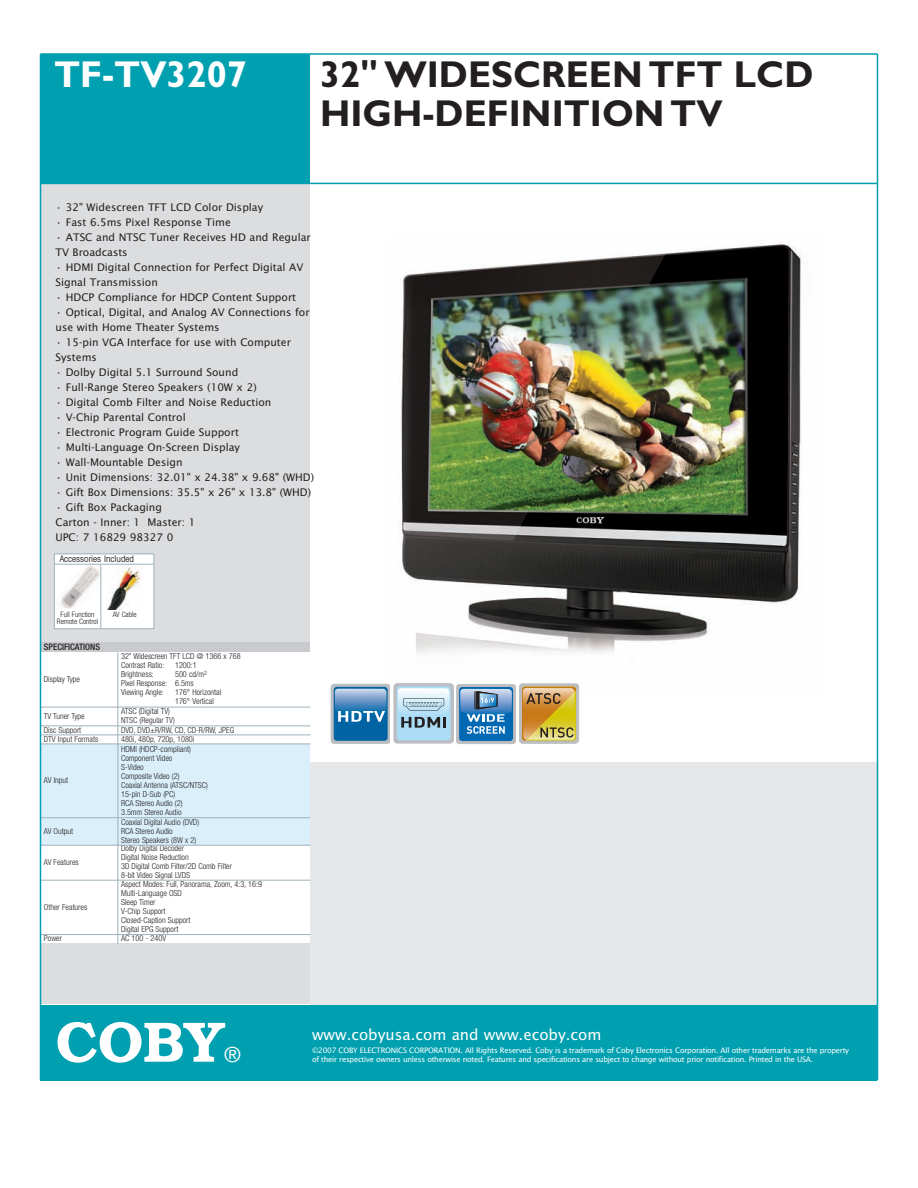
<style>
.page{position:relative;width:918px;height:1188px;background:#fff}
.page>*{position:absolute;margin:0;border:0;box-sizing:border-box;transform-origin:0 0}
.t1{font:600 57px "Bookman";color:#fff}
.t2{font:700 37.5px/39px "Gill Sans";color:#231f20}
.t3{font:700 37.5px "Gill Sans";color:#fff}
.t4{font:21px "Helvetica Neue";color:#fff}
.t5{font:15px "Lucida Sans";color:#fff}
.t6{font:10.5px/15px "Lucida Sans";color:#231f20}
.t7{font:condensed 9px "Avant Garde";color:#231f20}
.t8{font:500 condensed 9px "Helvetica Neue";color:#231f20}
.t9{font:300 condensed 8.25px/9px "Helvetica Neue";color:#231f20}
.t10{font:7.5px/9px "Lucida Sans";letter-spacing:-.03em;color:#fff}
.t11{font:300 condensed 7.5px/7.5px "Helvetica Neue";color:#231f20;text-align:center}
</style>
<div class="page">
<div style="left:310px;top:762px;width:568px;height:243px;background:#e6e7e9"></div>
<div style="left:40px;top:183px;width:270px;height:821px;background:#dcdddf"></div>
<div style="left:40px;top:54px;width:270px;height:130px;background:#00a0b0"></div>
<div style="left:40px;top:1005px;width:838px;height:76px;background:#00a0b0"></div>
<hr style="left:40px;top:183px;width:838px;height:1px;background:#00a0b0">
<hr style="left:40px;top:53px;width:838px;height:2px;background:#00a0b0">
<hr style="left:877px;top:54px;width:1px;height:1026px;background:#00a0b0">
<div style="left:54px;top:554px;width:100px;height:75px;background:#fff"></div>
<div style="left:54px;top:554px;width:100px;height:75px;border:1px solid #9eb1ba"></div>
<img style="left:107px;top:565px;width:34px;height:44px">
<img style="left:61px;top:565px;width:39px;height:43px">
<hr style="left:55px;top:564px;width:99px;height:1px;background:#9eb1ba">
<hr style="left:100px;top:565px;width:1px;height:63px;background:#9eb1ba">
<img style="left:393px;top:242px;width:409px;height:449px">
<div style="left:41px;top:642px;width:269px;height:11px;background:#c8cacd"></div>
<div style="left:41px;top:653px;width:77px;height:54px;background:#fff"></div>
<div style="left:118px;top:653px;width:192px;height:54px;background:#fff"></div>
<div style="left:41px;top:707px;width:77px;height:19px;background:#fff"></div>
<div style="left:118px;top:707px;width:192px;height:19px;background:#fff"></div>
<div style="left:41px;top:726px;width:77px;height:9px;background:#fff"></div>
<div style="left:118px;top:726px;width:192px;height:9px;background:#fff"></div>
<div style="left:41px;top:735px;width:77px;height:9px;background:#fff"></div>
<div style="left:118px;top:735px;width:192px;height:9px;background:#fff"></div>
<div style="left:41px;top:744px;width:77px;height:74px;background:#daeffa"></div>
<div style="left:118px;top:744px;width:192px;height:74px;background:#daeffa"></div>
<div style="left:41px;top:818px;width:77px;height:27px;background:#daeffa"></div>
<div style="left:118px;top:818px;width:192px;height:27px;background:#daeffa"></div>
<div style="left:41px;top:845px;width:77px;height:35px;background:#fff"></div>
<div style="left:118px;top:845px;width:192px;height:35px;background:#fff"></div>
<div style="left:41px;top:880px;width:77px;height:55px;background:#fff"></div>
<div style="left:118px;top:880px;width:192px;height:55px;background:#fff"></div>
<div style="left:41px;top:935px;width:77px;height:8px;background:#fff"></div>
<div style="left:118px;top:935px;width:192px;height:8px;background:#fff"></div>
<hr style="left:118px;top:653px;width:1px;height:291px;background:#9eb1ba">
<hr style="left:40px;top:707px;width:270px;height:1px;background:#9eb1ba">
<hr style="left:40px;top:726px;width:270px;height:1px;background:#9eb1ba">
<hr style="left:40px;top:735px;width:270px;height:1px;background:#9eb1ba">
<hr style="left:40px;top:744px;width:270px;height:1px;background:#9eb1ba">
<hr style="left:40px;top:817px;width:270px;height:1px;background:#9eb1ba">
<hr style="left:40px;top:845px;width:270px;height:1px;background:#9eb1ba">
<hr style="left:40px;top:880px;width:270px;height:1px;background:#9eb1ba">
<hr style="left:40px;top:934px;width:270px;height:1px;background:#9eb1ba">
<hr style="left:40px;top:54px;width:1px;height:1026px;background:#00a0b0">
<svg style="left:394px;top:684px;width:59px;height:59px"></svg>
<div style="left:394px;top:683px;width:60px;height:60px;border:1px solid #bcbdc0;border-radius:3px"></div>
<div style="left:397px;top:686px;width:54px;height:54px;background:#aadcf6;border-radius:3px"></div>
<svg style="left:398px;top:688px;width:52px;height:40px"></svg>
<svg style="left:331px;top:684px;width:59px;height:60px"></svg>
<img style="left:456px;top:683px;width:123px;height:61px">
<h2 class="t3" style="left:54px;top:60px;width:194px">TF-TV3207</h2>
<h2 class="t2" style="left:320px;top:58px;width:495px">32" WIDESCREEN TFT LCD<br>HIGH-DEFINITION TV</h2>
<p class="t6" style="left:56px;top:200px;width:209px">• 32" Widescreen TFT LCD Color Display</p>
<p class="t6" style="left:56px;top:215px;width:177px">• Fast 6.5ms Pixel Response Time</p>
<p class="t6" style="left:56px;top:230px;width:257px">• ATSC and NTSC Tuner Receives HD and Regular<br>TV Broadcasts</p>
<p class="t6" style="left:56px;top:260px;width:249px">• HDMI Digital Connection for Perfect Digital AV<br>Signal Transmission</p>
<p class="t6" style="left:56px;top:290px;width:242px">• HDCP Compliance for HDCP Content Support</p>
<p class="t6" style="left:56px;top:305px;width:256px">• Optical, Digital, and Analog AV Connections for use with Home Theater Systems</p>
<p class="t6" style="left:56px;top:335px;width:237px">• 15-pin VGA Interface for use with Computer<br>Systems</p>
<p class="t6" style="left:56px;top:365px;width:184px">• Dolby Digital 5.1 Surround Sound</p>
<p class="t6" style="left:56px;top:380px;width:203px">• Full-Range Stereo Speakers (10W x 2)</p>
<p class="t6" style="left:56px;top:395px;width:217px">• Digital Comb Filter and Noise Reduction</p>
<p class="t6" style="left:56px;top:410px;width:132px">• V-Chip Parental Control</p>
<p class="t6" style="left:56px;top:425px;width:185px">• Electronic Program Guide Support</p>
<p class="t6" style="left:56px;top:440px;width:186px">• Multi-Language On-Screen Display</p>
<p class="t6" style="left:56px;top:455px;width:129px">• Wall-Mountable Design</p>
<p class="t6" style="left:56px;top:470px;width:260px">• Unit Dimensions: 32.01" x 24.38" x 9.68" (WHD)</p>
<p class="t6" style="left:56px;top:485px;width:257px">• Gift Box Dimensions: 35.5" x 26" x 13.8" (WHD)</p>
<p class="t6" style="left:56px;top:500px;width:141px">• Gift Box Packaging<br>Carton - Inner: 1 Master: 1<br>UPC: 7 16829 98327 0</p>
<p class="t7" style="left:60px;top:556px;width:76px">Accessories Included</p>
<p class="t11" style="left:57px;top:611px;width:43px">Full Function<br>Remote Control</p>
<p class="t11" style="left:113px;top:611px;width:26px">AV Cable</p>
<p class="t8" style="left:44px;top:643px;width:58px">SPECIFICATIONS</p>
<p class="t9" style="left:44px;top:675px;width:38px">Display Type</p>
<p class="t9" style="left:121px;top:653px;width:121px">32” Widescreen TFT LCD @ 1366 x 768<br>Contrast Ratio:</p>
<p class="t9" style="left:175px;top:662px;width:23px">1200:1</p>
<p class="t9" style="left:121px;top:671px;width:87px;text-indent:54px">500 cd/m<sup>2<br></sup>Pixel Response: 6.5ms<br>Viewing Angle:</p>
<p class="t9" style="left:121px;top:671px;width:34px">Brightness:</p>
<p class="t9" style="left:175px;top:689px;width:48px">176 Horizontal<br>176 Vertical</p>
<p class="t9" style="left:44px;top:712px;width:42px">TV Tuner Type</p>
<p class="t9" style="left:121px;top:707px;width:55px">ATSC (Digital TV)<br>NTSC (Regular TV)</p>
<p class="t9" style="left:44px;top:726px;width:39px">Disc Support</p>
<p class="t9" style="left:121px;top:726px;width:115px">DVD, DVD±R/RW, CD, CD-R/RW, JPEG</p>
<p class="t9" style="left:44px;top:735px;width:56px">DTV Input Formats</p>
<p class="t9" style="left:121px;top:735px;width:75px">480i, 480p, 720p, 1080i</p>
<p class="t9" style="left:44px;top:776px;width:26px">AV Input</p>
<p class="t9" style="left:121px;top:745px;width:88px">HDMI (HDCP-compliant)<br>Component Video<br>S-Video<br>Composite Video (2)<br>Coaxial Antenna (ATSC/NTSC)<br>15-pin D-Sub (PC)<br>RCA Stereo Audio (2)<br>3.5mm Stereo Audio</p>
<p class="t9" style="left:44px;top:827px;width:31px">AV Output</p>
<p class="t9" style="left:121px;top:818px;width:80px">Coaxial Digital Audio (DVD)<br>RCA Stereo Audio<br>Stereo Speakers (8W x 2)</p>
<p class="t9" style="left:44px;top:858px;width:36px">AV Features</p>
<p class="t9" style="left:121px;top:845px;width:113px">Dolby Digital Decoder<br>Digital Noise Reduction<br>3D Digital Comb Filter/2D Comb Filter<br>8-bit Video Signal LVDS</p>
<p class="t9" style="left:121px;top:880px;width:142px">Aspect Modes: Full, Panorama, Zoom, 4:3, 16:9<br>Multi-Language OSD<br>Sleep Timer<br>V-Chip Support<br>Closed-Caption Support<br>Digital EPG Support</p>
<p class="t9" style="left:44px;top:903px;width:45px">Other Features</p>
<p class="t9" style="left:44px;top:935px;width:20px">Power</p>
<p class="t9" style="left:121px;top:935px;width:47px">AC 100 - 240V</p>
<h1 class="t1" style="left:56px;top:1009px;width:170px">COBY</h1>
<h3 class="t4" style="left:224px;top:1047px;width:18px">®</h3>
<h3 class="t5" style="left:312px;top:1026px;width:291px">www.cobyusa.com and www.ecoby.com</h3>
<p class="t10" style="left:312px;top:1045px;width:539px">©2007 COBY ELECTRONICS CORPORATION. All Rights Reserved. Coby is a trademark of Coby Electronics Corporation. All other trademarks are the property of their respective owners unless otherwise noted. Features and specifications are subject to change without prior notification. Printed in the USA.</p>
</div>
